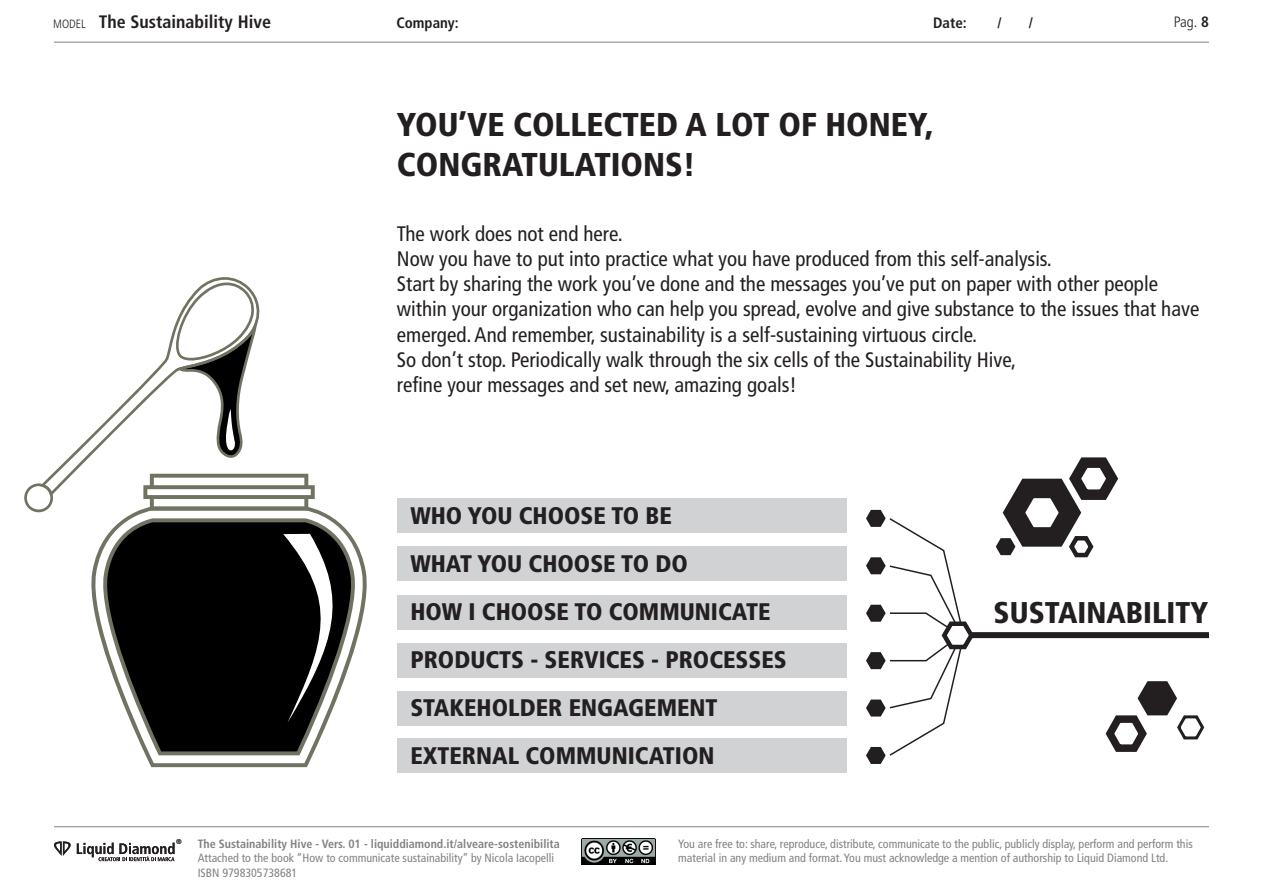
<style>
.page{position:relative;width:1263px;height:893px;background:#fff}
.page>*{position:absolute;margin:0;border:0;box-sizing:border-box;transform-origin:0 0}
.t1{font:900 condensed 33px/39.6px "Frutiger LT Std";color:#231f20}
.t2{font:900 condensed 30px "Frutiger LT Std";color:#231f20}
.t3{font:900 condensed 24px/48px "Frutiger LT Std";color:#231f20}
.t4{font:condensed 21px/25.2px "Frutiger LT Std";color:#231f20}
.t5{font:700 condensed 18px "Frutiger LT Std";color:#231f20}
.t6{font:700 condensed 15px "Frutiger LT Std";color:#231f20}
.t7{font:300 condensed 15px "Frutiger LT Std";color:#231f20}
.t8{font:condensed 12px/14.4px "Frutiger LT Std";color:#808285}
.t9{font:700 condensed 12px "Frutiger LT Std";color:#808285}
.t10{font:condensed 7.05px "Frutiger LT Std";color:#231f20}
.s1{font-weight:300;font-size:12px}
.s2{font-weight:700}
</style>
<div class="page">
<hr style="left:54px;top:42px;width:1155px;height:1px;background:#808285">
<hr style="left:54px;top:826px;width:1155px;height:1px;background:#808285">
<svg style="left:54px;top:841px;width:17px;height:15px"></svg>
<svg style="left:77px;top:843px;width:98px;height:18px"></svg>
<img style="left:582px;top:839px;width:74px;height:25px">
<div style="left:397px;top:547px;width:449px;height:34px;background:#d1d2d4"></div>
<div style="left:397px;top:595px;width:449px;height:34px;background:#d1d2d4"></div>
<div style="left:397px;top:498px;width:449px;height:34px;background:#d1d2d4"></div>
<div style="left:397px;top:643px;width:449px;height:35px;background:#d1d2d4"></div>
<div style="left:397px;top:691px;width:449px;height:34px;background:#d1d2d4"></div>
<div style="left:397px;top:738px;width:449px;height:34px;background:#d1d2d4"></div>
<svg style="left:143px;top:474px;width:172px;height:33px"></svg>
<svg style="left:91px;top:507px;width:276px;height:260px;fill:#000001"></svg>
<svg style="left:24px;top:483px;width:29px;height:29px"></svg>
<svg style="left:40px;top:277px;width:225px;height:219px"></svg>
<div style="left:970px;top:632px;width:239px;height:6px;background:#231f20"></div>
<svg style="left:995px;top:457px;width:124px;height:101px"></svg>
<svg style="left:1105px;top:681px;width:100px;height:71px"></svg>
<svg style="left:866px;top:510px;width:110px;height:254px"></svg>
<p class="t5" style="left:53px;top:11px;width:219px"><span class="s1">MODEL</span> The Sustainability Hive</p>
<p class="t6" style="left:396px;top:14px;width:64px">Company:</p>
<p class="t6" style="left:933px;top:14px;width:35px">Date:</p>
<p class="t6" style="left:997px;top:14px;width:6px">/</p>
<p class="t6" style="left:1029px;top:14px;width:6px">/</p>
<p class="t7" style="left:1174px;top:13px;width:37px">Pag. <span class="s2">8</span></p>
<h1 class="t1" style="left:397px;top:105px;width:538px">YOU’VE COLLECTED A LOT OF HONEY,<br>CONGRATULATIONS!</h1>
<p class="t4" style="left:397px;top:221px;width:804px">The work does not end here.<br>Now you have to put into practice what you have produced from this self-analysis.<br>Start by sharing the work you’ve done and the messages you’ve put on paper with other people within your organization who can help you spread, evolve and give substance to the issues that have emerged. And remember, sustainability is a self-sustaining virtuous circle.<br>So don’t stop. Periodically walk through the six cells of the Sustainability Hive,<br>refine your messages and set new, amazing goals!</p>
<p class="t3" style="left:410px;top:492px;width:378px">WHO YOU CHOOSE TO BE<br>WHAT YOU CHOOSE TO DO<br>HOW I CHOOSE TO COMMUNICATE<br>PRODUCTS - SERVICES - PROCESSES<br>STAKEHOLDER ENGAGEMENT<br>EXTERNAL COMMUNICATION</p>
<h2 class="t2" style="left:994px;top:595px;width:216px">SUSTAINABILITY</h2>
<p class="t10" style="left:176px;top:837px;width:7px">®</p>
<p class="t9" style="left:198px;top:837px;width:364px">The Sustainability Hive - Vers. 01 - liquiddiamond.it/alveare-sostenibilita</p>
<p class="t8" style="left:198px;top:851px;width:358px">Attached to the book “How to communicate sustainability” by Nicola Iacopelli<br>ISBN 9798305738681</p>
<p class="t8" style="left:678px;top:837px;width:516px">You are free to: share, reproduce, distribute, communicate to the public, publicly display, perform and perform this material in any medium and format. You must acknowledge a mention of authorship to Liquid Diamond Ltd.</p>
</div>
